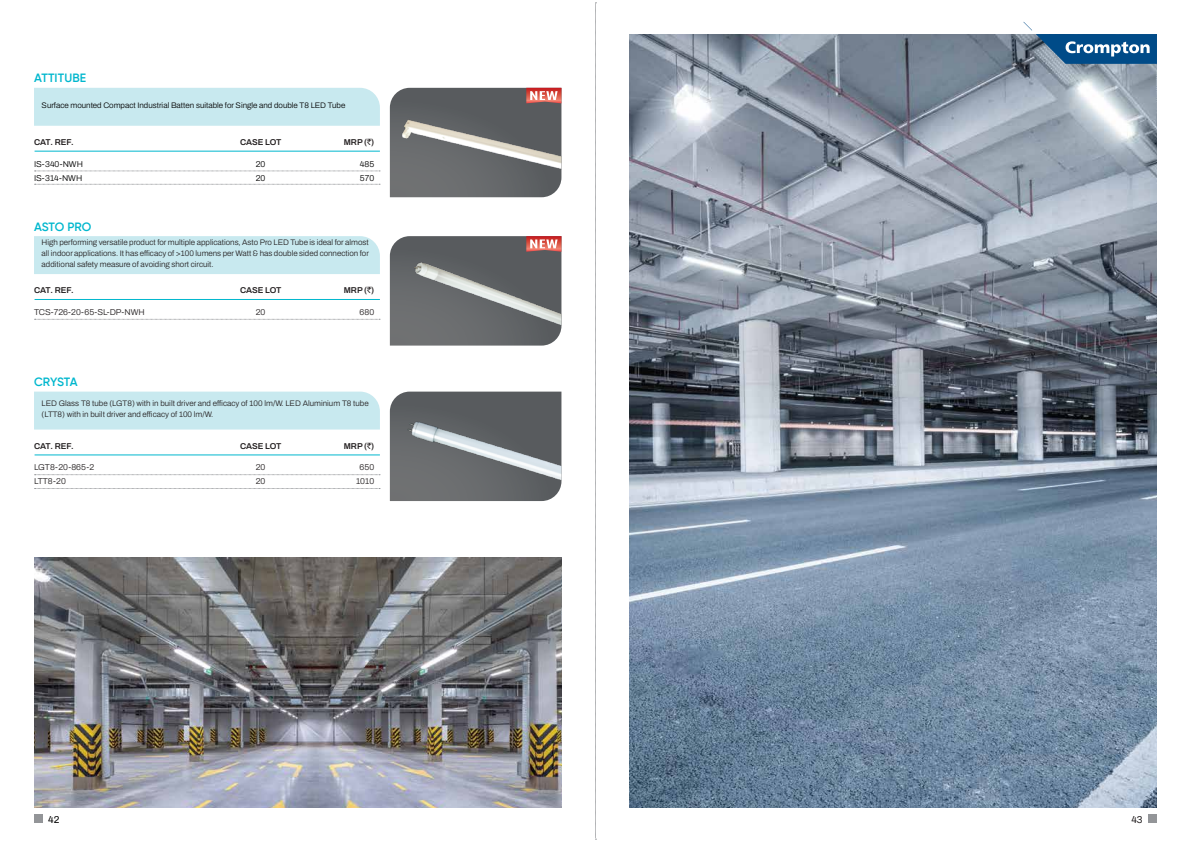
<style>
.page{position:relative;width:1191px;height:842px;background:#fff}
.page>*{position:absolute;margin:0;border:0;box-sizing:border-box;transform-origin:0 0}
.t1{font:600 12px "Gilroy";letter-spacing:.005em;color:#00b7ce}
.t2{font:10px "Archivo";color:#000}
.t3{font:10px "Archivo";color:#231f20}
.t4{font:600 8.5px "Archivo";color:#231f20}
.t5{font:300 8.5px "Archivo";color:#231f20}
.t6{font:300 8.5px "Archivo";color:#000}
.t7{font:300 8px/11px "Archivo";color:#231f20}
.t8{font:300 8px "Archivo";color:#000}
.s1{font-family:"Rupee Foradian";font-weight:400}
</style>
<div class="page">
<div style="left:34px;top:88px;width:346px;height:38px;background:#c8e9ef"></div>
<svg style="left:35px;top:171px;width:345px;height:1px"></svg>
<svg style="left:35px;top:184px;width:345px;height:1px"></svg>
<hr style="left:35px;top:151px;width:345px;height:1px;background:#00b7ce">
<svg style="left:390px;top:392px;width:171px;height:109px;background:#626568"></svg>
<img style="left:402px;top:402px;width:159px;height:99px">
<div style="left:34px;top:392px;width:346px;height:37px;background:#c8e9ef"></div>
<svg style="left:35px;top:474px;width:345px;height:1px"></svg>
<svg style="left:35px;top:488px;width:345px;height:1px"></svg>
<hr style="left:35px;top:455px;width:345px;height:1px;background:#00b7ce">
<div style="left:34px;top:236px;width:346px;height:38px;background:#c8e9ef"></div>
<svg style="left:35px;top:319px;width:345px;height:1px"></svg>
<hr style="left:35px;top:299px;width:345px;height:1px;background:#00b7ce">
<img style="left:629px;top:34px;width:528px;height:774px">
<svg style="left:1023px;top:22px;width:134px;height:42px"></svg>
<div style="left:1148px;top:814px;width:9px;height:9px;background:#939598"></div>
<div style="left:34px;top:814px;width:8px;height:9px;background:#939598"></div>
<img style="left:34px;top:558px;width:527px;height:250px">
<svg style="left:595px;top:3px;width:1px;height:837px"></svg>
<svg style="left:390px;top:88px;width:171px;height:109px;background:#747374"></svg>
<svg style="left:390px;top:236px;width:171px;height:110px;background:#717173"></svg>
<h1 class="t1" style="left:34px;top:71px;width:54px">ATTITUBE</h1>
<p class="t8" style="left:42px;top:99px;width:305px">Surface mounted Compact Industrial Batten suitable for Single and double T8 LED Tube</p>
<p class="t4" style="left:34px;top:136px;width:41px">CAT. REF.</p>
<p class="t4" style="left:240px;top:136px;width:43px">CASE LOT</p>
<p class="t4" style="left:344px;top:136px;width:32px">MRP (<span class="s1">`</span>)</p>
<p class="t6" style="left:34px;top:157px;width:50px">IS-340-NWH</p>
<p class="t6" style="left:256px;top:157px;width:11px">20</p>
<p class="t6" style="left:360px;top:157px;width:16px">485</p>
<p class="t6" style="left:34px;top:171px;width:50px">IS-314-NWH</p>
<p class="t6" style="left:256px;top:171px;width:11px">20</p>
<p class="t6" style="left:360px;top:171px;width:16px">570</p>
<h1 class="t1" style="left:34px;top:219px;width:59px">ASTO PRO</h1>
<p class="t7" style="left:42px;top:237px;width:329px;text-align:justify">High performing versatile product for multiple applications, Asto Pro LED Tube is ideal for almost all indoor applications. It has efficacy of &gt;100 lumens per Watt &amp; has double sided connection for additional safety measure of avoiding short circuit.</p>
<p class="t4" style="left:34px;top:284px;width:41px">CAT. REF.</p>
<p class="t4" style="left:240px;top:284px;width:43px">CASE LOT</p>
<p class="t4" style="left:344px;top:284px;width:32px">MRP (<span class="s1">`</span>)</p>
<p class="t5" style="left:34px;top:306px;width:112px">TCS-726-20-65-SL-DP-NWH</p>
<p class="t5" style="left:256px;top:306px;width:11px">20</p>
<p class="t5" style="left:359px;top:306px;width:16px">680</p>
<h1 class="t1" style="left:34px;top:374px;width:45px">CRYSTA</h1>
<p class="t7" style="left:42px;top:398px;width:328px">LED Glass T8 tube (LGT8) with in built driver and efficacy of 100 lm/W. LED Aluminium T8 tube (LTT8) with in built driver and efficacy of 100 lm/W.</p>
<p class="t4" style="left:34px;top:440px;width:41px">CAT. REF.</p>
<p class="t4" style="left:240px;top:440px;width:43px">CASE LOT</p>
<p class="t4" style="left:344px;top:440px;width:32px">MRP (<span class="s1">`</span>)</p>
<p class="t5" style="left:34px;top:461px;width:62px">LGT8-20-865-2</p>
<p class="t5" style="left:256px;top:461px;width:11px">20</p>
<p class="t5" style="left:360px;top:461px;width:16px">650</p>
<p class="t5" style="left:34px;top:475px;width:33px">LTT8-20</p>
<p class="t5" style="left:256px;top:475px;width:11px">20</p>
<p class="t5" style="left:356px;top:475px;width:20px">1010</p>
<p class="t2" style="left:48px;top:812px;width:13px">42</p>
<p class="t3" style="left:1131px;top:812px;width:13px">43</p>
</div>
